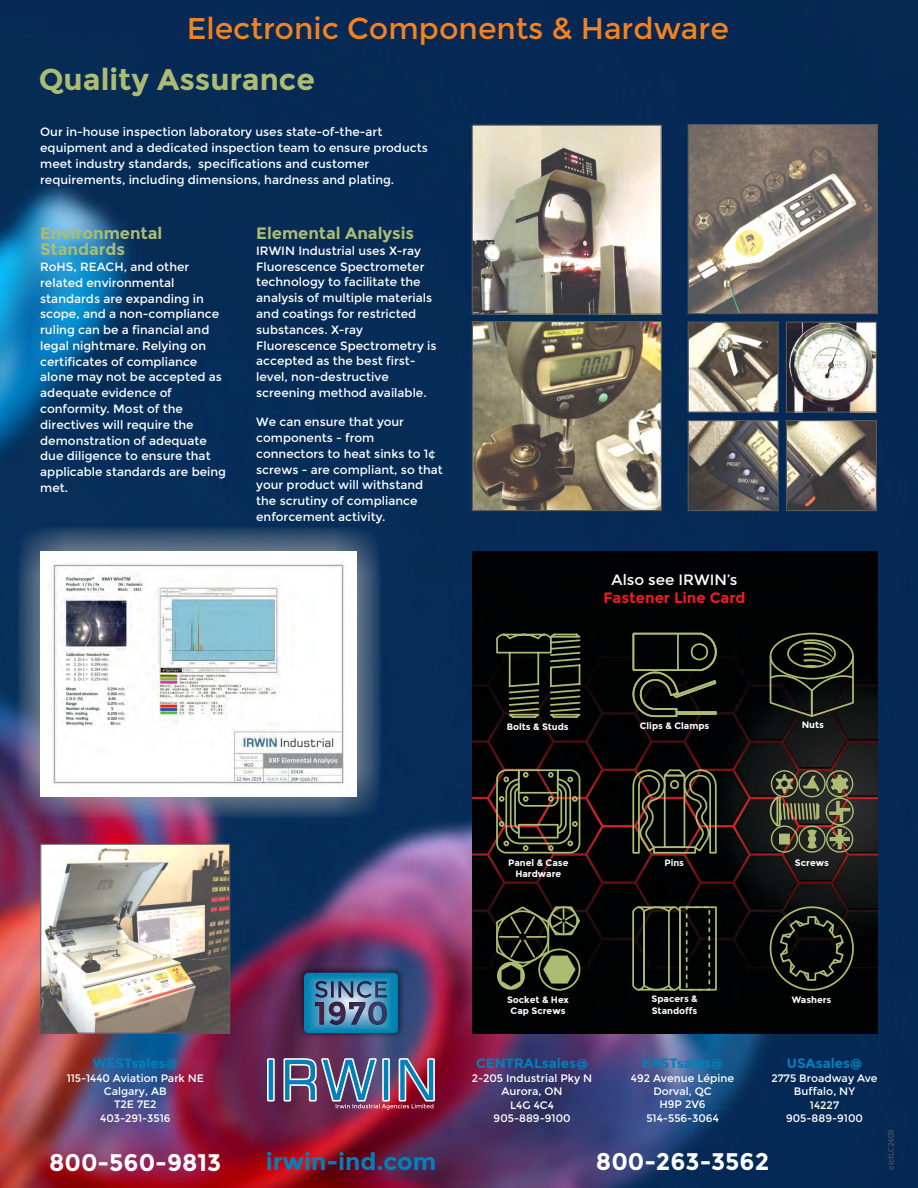
<style>
.page{position:relative;width:918px;height:1188px;background:#fff}
.page>*{position:absolute;margin:0;border:0;box-sizing:border-box;transform-origin:0 0}
.t1{font:30px "Montserrat";color:#f5821f}
.t2{font:700 30px "Montserrat";color:#adbc72}
.t3{font:700 24px "Montserrat";color:#fff}
.t4{font:700 24px "Montserrat";color:#0081ba}
.t5{font:700 16.5px/16px "Montserrat";color:#adbc72}
.t6{font:700 15px "Montserrat";color:#ed1c24}
.t7{font:15px "Montserrat";color:#fff}
.t8{font:700 13.5px "Montserrat";color:#0081ba}
.t9{font:12px/15.8px "Montserrat";color:#fff}
.t10{font:10.8px/13.2px "Montserrat";color:#fff;text-align:center}
.t11{font:700 9.3px/11.2px "Montserrat";color:#fff;text-align:center}
.t12{font:9px "Calibri";color:#58595b}
</style>
<div class="page">
<img style="left:0;top:0;width:918px;height:1188px">
<img style="left:474px;top:323px;width:186px;height:186px">
<div style="left:472px;top:321px;width:190px;height:190px;border:1px solid #58595b"></div>
<img style="left:474px;top:127px;width:186px;height:186px">
<div style="left:472px;top:125px;width:190px;height:190px;border:1px solid #58595b"></div>
<img style="left:687px;top:321px;width:191px;height:191px">
<img style="left:690px;top:126px;width:186px;height:186px">
<div style="left:688px;top:124px;width:190px;height:190px;border:1px solid #58595b"></div>
<img style="left:42px;top:846px;width:186px;height:186px">
<div style="left:40px;top:844px;width:190px;height:190px;border:1px solid #58595b"></div>
<div style="left:16px;top:527px;width:365px;height:293px;background:#a7a9ac;opacity:.98"></div>
<img style="left:41px;top:552px;width:316px;height:244px">
<img style="left:472px;top:552px;width:405px;height:481px">
<div style="left:538px;top:949px;width:42px;height:42px;border:2px solid #adbc72;border-radius:50%"></div>
<svg style="left:495px;top:905px;width:87px;height:85px;background:#353924"></svg>
<svg style="left:768px;top:632px;width:87px;height:86px;background:#212419"></svg>
<hr style="left:852px;top:656px;width:2px;height:22px;background:#adbc72">
<svg style="left:495px;top:768px;width:86px;height:86px;background:#373421"></svg>
<svg style="left:770px;top:770px;width:84px;height:83px;background:#57543c"></svg>
<svg style="left:631px;top:768px;width:87px;height:420px;background:#232c3b"></svg>
<hr style="left:639px;top:989px;width:35px;height:2px;background:#adbc72">
<div style="left:770px;top:906px;width:84px;height:85px;border:2px solid #adbc72;border-radius:50%"></div>
<svg style="left:777px;top:915px;width:70px;height:67px;background:#1d1f15"></svg>
<svg style="left:632px;top:632px;width:86px;height:86px;background:#212317"></svg>
<hr style="left:677px;top:634px;width:2px;height:35px;background:#adbc72">
<hr style="left:633px;top:634px;width:1px;height:35px;background:#adbc72">
<svg style="left:496px;top:633px;width:85px;height:85px;background:#262a1a"></svg>
<div style="left:293px;top:962px;width:116px;height:82px;background:#404041;opacity:.76"></div>
<svg style="left:304px;top:973px;width:94px;height:60px;background:#3a80a6"></svg>
<svg style="left:267px;top:1058px;width:168px;height:52px;background:#72688c"></svg>
<h1 class="t1" style="left:187px;top:10px;width:544px">Electronic Components &amp; Hardware</h1>
<h1 class="t2" style="left:39px;top:61px;width:278px">Quality Assurance</h1>
<p class="t9" style="left:40px;top:124px;width:389px">Our in-house inspection laboratory uses state-of-the-art equipment and a dedicated inspection team to ensure products meet industry standards, specifications and customer requirements, including dimensions, hardness and plating.</p>
<h3 class="t5" style="left:40px;top:225px;width:124px">Environmental<br>Standards</h3>
<p class="t9" style="left:40px;top:259px;width:187px">RoHS, REACH, and other related environmental standards are expanding in scope, and a non-compliance ruling can be a financial and legal nightmare. Relying on certificates of compliance alone may not be accepted as adequate evidence of conformity. Most of the directives will require the demonstration of adequate due diligence to ensure that applicable standards are being met.</p>
<h3 class="t5" style="left:256px;top:225px;width:159px">Elemental Analysis</h3>
<p class="t9" style="left:256px;top:243px;width:182px">IRWIN Industrial uses X-ray<br>Fluorescence Spectrometer technology to facilitate the analysis of multiple materials and coatings for restricted substances. X-ray<br>Fluorescence Spectrometry is accepted as the best first&shy;level, non-destructive screening method available.</p>
<p class="t9" style="left:256px;top:414px;width:188px">We can ensure that your components - from connectors to heat sinks to 1¢ screws - are compliant, so that your product will withstand the scrutiny of compliance enforcement activity.</p>
<p class="t7" style="left:612px;top:570px;width:127px">Also see IRWIN’s</p>
<p class="t6" style="left:604px;top:588px;width:144px">Fastener Line Card</p>
<p class="t11" style="left:507px;top:721px;width:64px">Bolts &amp; Studs</p>
<p class="t11" style="left:640px;top:720px;width:71px">Clips &amp; Clamps</p>
<p class="t11" style="left:802px;top:719px;width:24px">Nuts</p>
<p class="t11" style="left:664px;top:857px;width:21px">Pins</p>
<p class="t11" style="left:508px;top:857px;width:62px">Panel &amp; Case<br>Hardware</p>
<p class="t11" style="left:795px;top:857px;width:35px">Screws</p>
<p class="t11" style="left:507px;top:994px;width:63px">Socket &amp; Hex<br>Cap Screws</p>
<p class="t11" style="left:652px;top:994px;width:48px;text-align:left">Spacers &amp;<br>Standoffs</p>
<p class="t11" style="left:792px;top:994px;width:41px">Washers</p>
<p class="t8" style="left:93px;top:1055px;width:87px">WESTsales@</p>
<p class="t10" style="left:67px;top:1072px;width:139px">115-1440 Aviation Park NE<br>Calgary, AB<br>T2E 7E2<br>403-291-3516</p>
<p class="t8" style="left:476px;top:1055px;width:114px">CENTRALsales@</p>
<p class="t10" style="left:472px;top:1072px;width:122px">2-205 Industrial Pky N<br>Aurora, ON<br>L4G 4C4<br>905-889-9100</p>
<p class="t8" style="left:642px;top:1055px;width:83px">EASTsales@</p>
<p class="t10" style="left:631px;top:1072px;width:105px">492 Avenue Lépine<br>Dorval, QC<br>H9P 2V6<br>514-556-3064</p>
<p class="t8" style="left:787px;top:1055px;width:77px">USAsales@</p>
<p class="t10" style="left:771px;top:1072px;width:108px">2775 Broadway Ave<br>Buffalo, NY<br>14227<br>905-889-9100</p>
<h2 class="t3" style="left:49px;top:1147px;width:174px">800-560-9813</h2>
<h2 class="t4" style="left:266px;top:1147px;width:172px">irwin-ind.com</h2>
<h2 class="t3" style="left:596px;top:1147px;width:175px">800-263-3562</h2>
<p class="t12" style="left:887px;top:1170px;width:42px;rotate:-90deg">elctLC2409</p>
</div>
